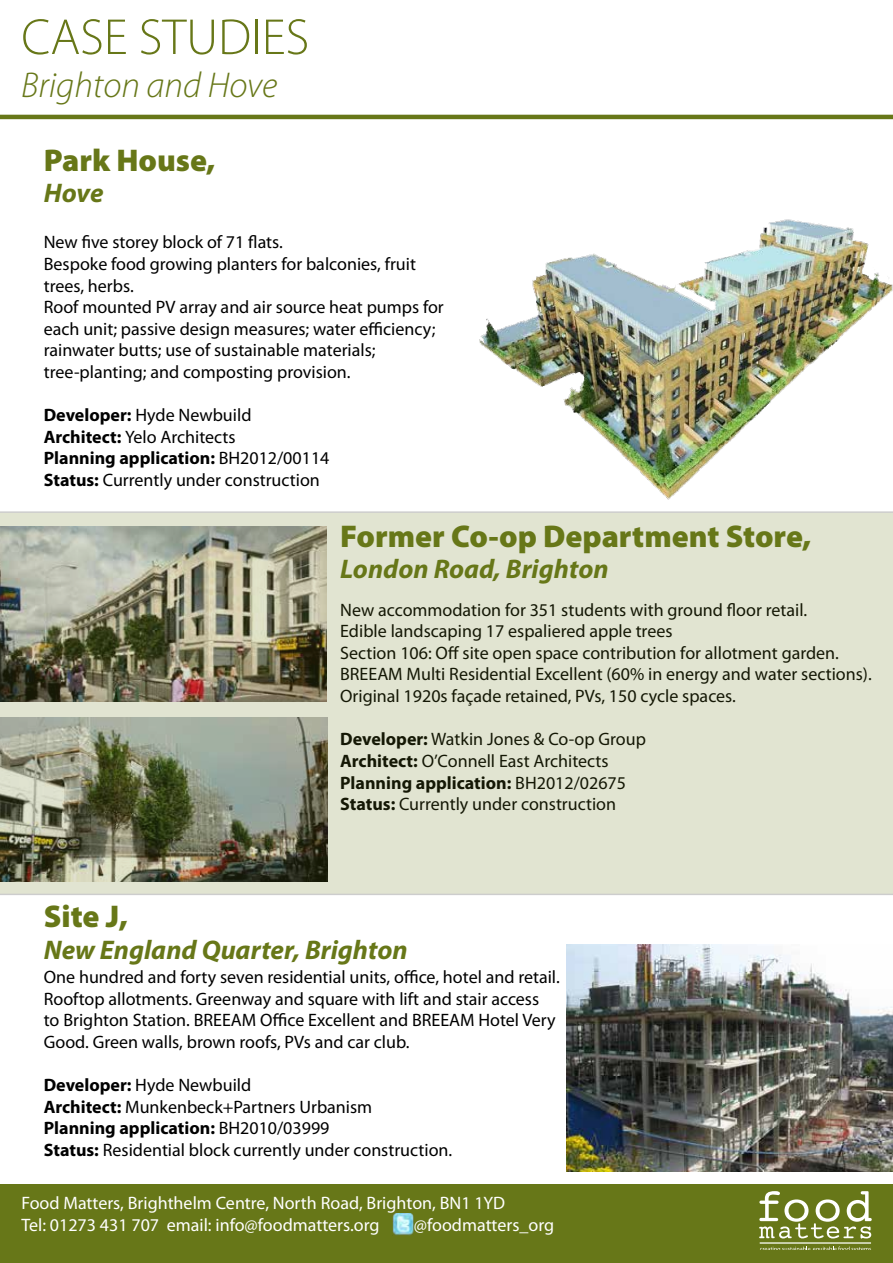
<style>
.page{position:relative;width:893px;height:1263px;background:#fff}
.page>*{position:absolute;margin:0;border:0;box-sizing:border-box;transform-origin:0 0}
.t1{font:300 51px "Myriad Pro";color:#677718}
.t2{font:italic 300 36px "Myriad Pro";color:#677718}
.t3{font:900 31.5px "Myriad Pro";color:#677718}
.t4{font:italic 700 27px "Myriad Pro";color:#677718}
.t5{font:18px/21.6px "Myriad Pro";color:#000}
.t6{font:18px/21.6px "Myriad Pro";color:#fff}
.s1{font-weight:700}
</style>
<div class="page">
<div style="left:0;top:1184px;width:893px;height:79px;background:#677718"></div>
<img style="left:392px;top:1213px;width:22px;height:22px">
<svg style="left:760px;top:1246px;width:111px;height:4px"></svg>
<hr style="left:760px;top:1242px;width:111px;height:2px;background:#d0d6b6">
<svg style="left:759px;top:1191px;width:113px;height:47px"></svg>
<hr style="left:0;top:115px;width:893px;height:4px;background:#677718">
<img style="left:479px;top:219px;width:414px;height:281px">
<img style="left:566px;top:945px;width:327px;height:226px">
<svg style="left:0;top:511px;width:893px;height:384px;background:#c2c5b1"></svg>
<h1 class="t1" style="left:21px;top:6px;width:289px">CASE STUDIES</h1>
<h2 class="t2" style="left:21px;top:64px;width:258px">Brighton and Hove</h2>
<h3 class="t3" style="left:44px;top:139px;width:173px">Park House,</h3>
<h3 class="t4" style="left:44px;top:175px;width:61px">Hove</h3>
<p class="t5" style="left:44px;top:231px;width:402px">New five storey block of 71 flats.<br>Bespoke food growing planters for balconies, fruit trees, herbs.<br>Roof mounted PV array and air source heat pumps for each unit; passive design measures; water efficiency; rainwater butts; use of sustainable materials; tree-planting; and composting provision.</p>
<p class="t5" style="left:44px;top:404px;width:287px"><span class="s1">Developer:</span> Hyde Newbuild<br><span class="s1">Architect:</span> Yelo Architects<br><span class="s1">Planning application:</span> BH2012/00114<br><span class="s1">Status:</span> Currently under construction</p>
<h3 class="t3" style="left:340px;top:515px;width:473px">Former Co-op Department Store,</h3>
<h3 class="t4" style="left:340px;top:551px;width:270px">London Road, Brighton</h3>
<p class="t5" style="left:340px;top:598px;width:533px">New accommodation for 351 students with ground floor retail.<br>Edible landscaping 17 espaliered apple trees<br>Section 106: Off site open space contribution for allotment garden.<br>BREEAM Multi Residential Excellent (60% in energy and water sections).<br>Original 1920s façade retained, PVs, 150 cycle spaces.</p>
<p class="t5" style="left:340px;top:728px;width:307px"><span class="s1">Developer:</span> Watkin Jones &amp; Co-op Group <span class="s1">Architect:</span> O’Connell East Architects <span class="s1">Planning application:</span> BH2012/02675<br><span class="s1">Status:</span> Currently under construction</p>
<h3 class="t3" style="left:44px;top:896px;width:86px">Site J,</h3>
<h3 class="t4" style="left:44px;top:932px;width:365px">New England Quarter, Brighton</h3>
<p class="t5" style="left:44px;top:966px;width:517px">One hundred and forty seven residential units, office, hotel and retail.<br>Rooftop allotments. Greenway and square with lift and stair access<br>to Brighton Station. BREEAM Office Excellent and BREEAM Hotel Very Good. Green walls, brown roofs, PVs and car club.</p>
<p class="t5" style="left:44px;top:1074px;width:410px"><span class="s1">Developer:</span> Hyde Newbuild<br><span class="s1">Architect:</span> Munkenbeck+Partners Urbanism<br><span class="s1">Planning application:</span> BH2010/03999<br><span class="s1">Status:</span> Residential block currently under construction.</p>
<p class="t6" style="left:21px;top:1192px;width:485px">Food Matters, Brighthelm Centre, North Road, Brighton, BN1 1YD<br>Tel: 01273 431 707 email: info@foodmatters.org</p>
<p class="t6" style="left:414px;top:1213px;width:142px">@foodmatters_org</p>
</div>
